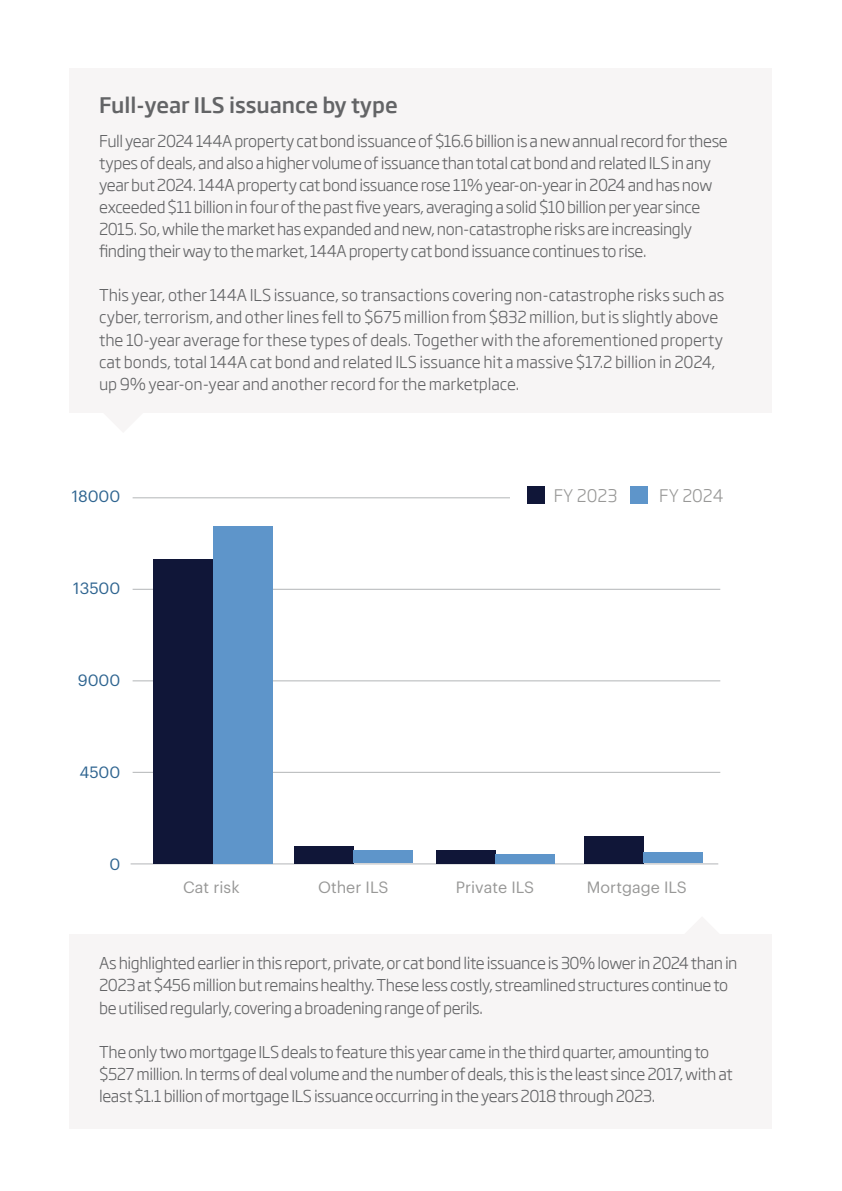
<style>
.page{position:relative;width:842px;height:1191px;background:#fff}
.page>*{position:absolute;margin:0;border:0;box-sizing:border-box;transform-origin:0 0}
.t1{font:500 21px "Soho Gothic Pro";color:#636466}
.t2{font:300 17px "Soho Gothic Pro";color:#989897}
.t3{font:300 16px/22px "Soho Gothic Pro";letter-spacing:-.025em;color:#636466}
.t4{font:300 16px/22px "Soho Gothic Pro";letter-spacing:-.005em;color:#636466}
.t5{font:16px "Graphik";color:#989897}
.t6{font:16px "Graphik";color:#2e6490}
</style>
<div class="page">
<hr style="left:131px;top:863px;width:587px;height:1px;background:#bcbec0">
<hr style="left:133px;top:772px;width:587px;height:1px;background:#bcbec0">
<hr style="left:133px;top:589px;width:587px;height:1px;background:#bcbec0">
<hr style="left:133px;top:680px;width:587px;height:1px;background:#bcbec0">
<hr style="left:133px;top:497px;width:587px;height:1px;background:#bcbec0">
<div style="left:70px;top:69px;width:702px;height:344px;background:#f7f5f5"></div>
<div style="left:70px;top:934px;width:702px;height:195px;background:#f7f5f5"></div>
<div style="left:511px;top:489px;width:229px;height:17px;background:#fff"></div>
<div style="left:527px;top:487px;width:17px;height:17px;background:#101638"></div>
<div style="left:631px;top:487px;width:17px;height:17px;background:#5e95ca"></div>
<div style="left:154px;top:559px;width:59px;height:304px;background:#101638"></div>
<div style="left:213px;top:526px;width:59px;height:337px;background:#5e95ca"></div>
<div style="left:436px;top:850px;width:59px;height:13px;background:#101638"></div>
<div style="left:495px;top:854px;width:59px;height:9px;background:#5e95ca"></div>
<div style="left:294px;top:846px;width:59px;height:17px;background:#101638"></div>
<div style="left:353px;top:850px;width:59px;height:13px;background:#5e95ca"></div>
<div style="left:584px;top:836px;width:59px;height:27px;background:#101638"></div>
<div style="left:644px;top:852px;width:59px;height:11px;background:#5e95ca"></div>
<h1 class="t1" style="left:99px;top:92px;width:300px">Full-year ILS issuance by type</h1>
<p class="t3" style="left:99px;top:130px;width:630px">Full year 2024 144A property cat bond issuance of $16.6 billion is a new annual record for these types of deals, and also a higher volume of issuance than total cat bond and related ILS in any year but 2024. 144A property cat bond issuance rose 11% year-on-year in 2024 and has now exceeded $11 billion in four of the past five years, averaging a solid $10 billion per year since 2015. So, while the market has expanded and new, non-catastrophe risks are increasingly finding their way to the market, 144A property cat bond issuance continues to rise.</p>
<p class="t4" style="left:99px;top:284px;width:627px">This year, other 144A ILS issuance, so transactions covering non-catastrophe risks such as cyber, terrorism, and other lines fell to $675 million from $832 million, but is slightly above the 10-year average for these types of deals. Together with the aforementioned property cat bonds, total 144A cat bond and related ILS issuance hit a massive $17.2 billion in 2024, up 9% year-on-year and another record for the marketplace.</p>
<p class="t6" style="left:72px;top:484px;width:50px">18000</p>
<p class="t6" style="left:73px;top:576px;width:49px">13500</p>
<p class="t6" style="left:78px;top:668px;width:44px">9000</p>
<p class="t6" style="left:79px;top:760px;width:42px">4500</p>
<p class="t6" style="left:110px;top:852px;width:12px">0</p>
<p class="t2" style="left:554px;top:482px;width:65px">FY 2023</p>
<p class="t2" style="left:659px;top:482px;width:66px">FY 2024</p>
<p class="t5" style="left:183px;top:875px;width:58px">Cat risk</p>
<p class="t5" style="left:318px;top:875px;width:72px">Other ILS</p>
<p class="t5" style="left:456px;top:875px;width:80px">Private ILS</p>
<p class="t5" style="left:587px;top:875px;width:102px">Mortgage ILS</p>
<p class="t3" style="left:99px;top:951px;width:640px">As highlighted earlier in this report, private, or cat bond lite issuance is 30% lower in 2024 than in<br>2023 at $456 million but remains healthy. These less costly, streamlined structures continue to be utilised regularly, covering a broadening range of perils.</p>
<p class="t3" style="left:99px;top:1039px;width:635px">The only two mortgage ILS deals to feature this year came in the third quarter, amounting to $527 million. In terms of deal volume and the number of deals, this is the least since 2017, with at least $1.1 billion of mortgage ILS issuance occurring in the years 2018 through 2023.</p>
</div>
